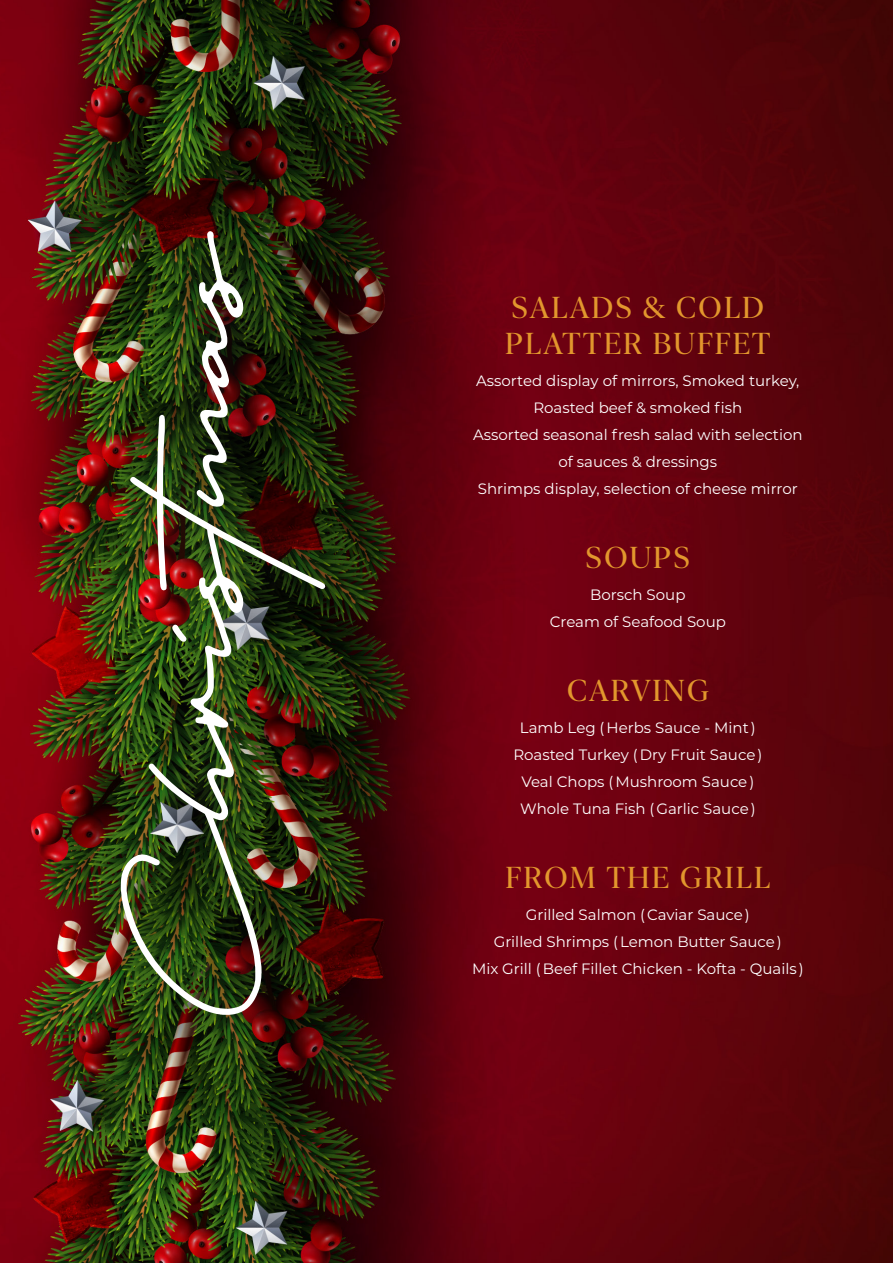
<style>
.page{position:relative;width:893px;height:1263px;background:#fff}
.page>*{position:absolute;margin:0;border:0;box-sizing:border-box;transform-origin:0 0}
.t1{font:187.5px "Portrait Script";color:#fff}
.t2{font:30px/36px "New York Extra Large";letter-spacing:.065em;color:#e2972d}
.t3{font:15px/27px "Montserrat";color:#fff;text-align:center}
</style>
<div class="page">
<img style="left:0;top:0;width:893px;height:1263px">
<div style="left:74px;top:190px;width:292px;height:871px;background:#231f20;opacity:.75"></div>
<h1 class="t1" style="left:59px;top:1015px;width:785px;rotate:-90deg">Christmas</h1>
<h2 class="t2" style="left:505px;top:289px;width:267px">SALADS &amp; COLD<br>PLATTER BUFFET</h2>
<p class="t3" style="left:473px;top:367px;width:331px">Assorted display of mirrors, Smoked turkey, Roasted beef &amp; smoked fish<br>Assorted seasonal fresh salad with selection of sauces &amp; dressings<br>Shrimps display, selection of cheese mirror</p>
<h2 class="t2" style="left:586px;top:539px;width:106px">SOUPS</h2>
<p class="t3" style="left:550px;top:581px;width:178px">Borsch Soup<br>Cream of Seafood Soup</p>
<h2 class="t2" style="left:567px;top:672px;width:143px">CARVING</h2>
<p class="t3" style="left:513px;top:713px;width:250px">Lamb Leg ( Herbs Sauce - Mint )<br>Roasted Turkey ( Dry Fruit Sauce )<br>Veal Chops ( Mushroom Sauce )<br>Whole Tuna Fish ( Garlic Sauce )</p>
<h2 class="t2" style="left:505px;top:859px;width:266px">FROM THE GRILL</h2>
<p class="t3" style="left:472px;top:900px;width:333px">Grilled Salmon ( Caviar Sauce )<br>Grilled Shrimps ( Lemon Butter Sauce )<br>Mix Grill ( Beef Fillet Chicken - Kofta - Quails )</p>
</div>
